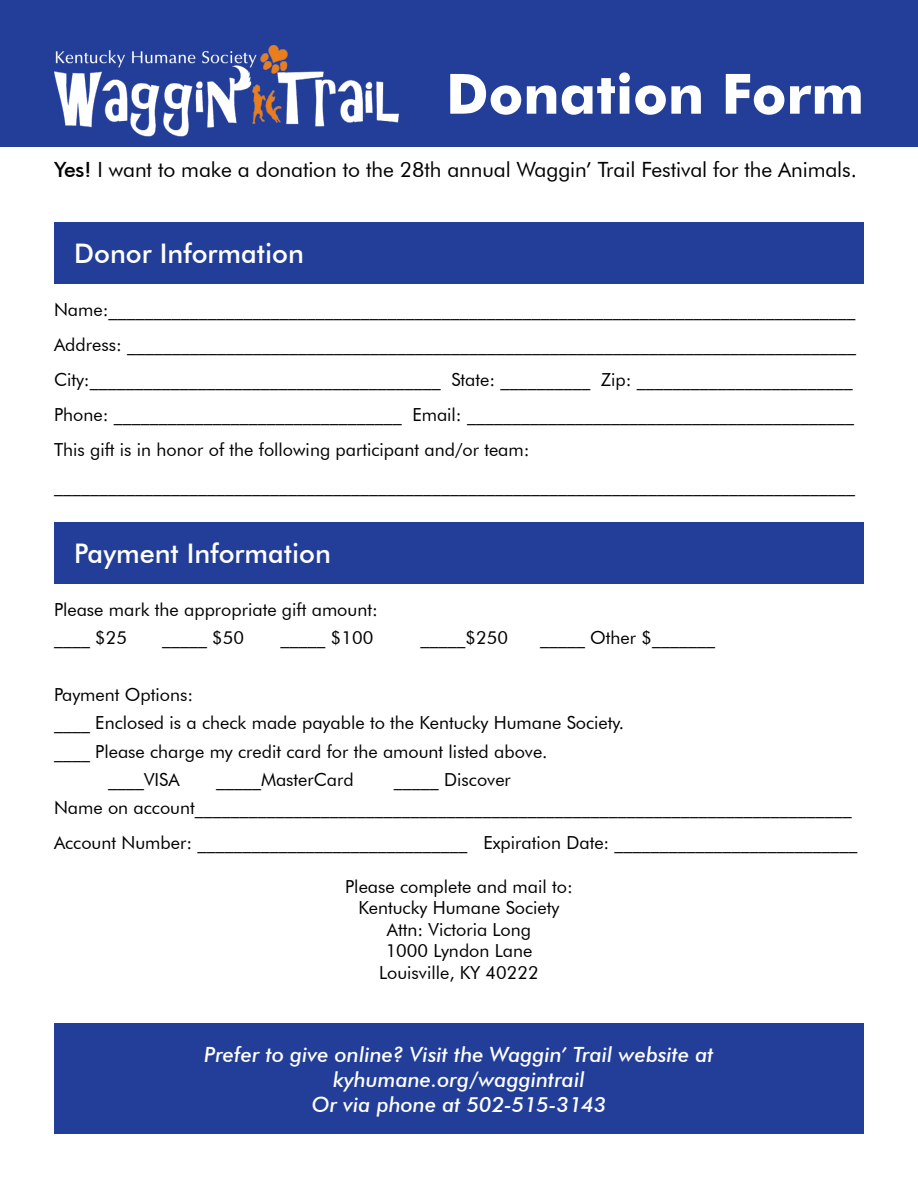
<style>
.page{position:relative;width:918px;height:1188px;background:#fff}
.page>*{position:absolute;margin:0;border:0;box-sizing:border-box;transform-origin:0 0}
.t1{font:700 55.65px "Futura BT";color:#fff}
.t2{font:500 27px "Futura BT";color:#fff}
.t3{font:italic 500 21px/25.2px "Futura BT";color:#fff;text-align:center}
.t4{font:21px "Futura BT";letter-spacing:-.005em;color:#000}
.t5{font:18px "Futura BT";color:#000}
.s1{font-weight:500}
</style>
<div class="page">
<div style="left:54px;top:222px;width:810px;height:62px;background:#233e98"></div>
<div style="left:54px;top:522px;width:810px;height:61px;background:#233e98"></div>
<div style="left:54px;top:1024px;width:810px;height:110px;background:#233e98"></div>
<div style="left:0;top:0;width:918px;height:147px;background:#233e98"></div>
<img style="left:54px;top:45px;width:345px;height:92px">
<p class="t1" style="left:446px;top:60px;width:419px">Donation Form</p>
<p class="t4" style="left:54px;top:157px;width:804px"><span class="s1">Yes!</span> I want to make a donation to the 28th annual Waggin’ Trail Festival for the Animals.</p>
<p class="t2" style="left:74px;top:237px;width:231px">Donor Information</p>
<p class="t5" style="left:54px;top:299px;width:803px">Name:___________________________________________________________________________________</p>
<p class="t5" style="left:54px;top:334px;width:804px">Address: _________________________________________________________________________________</p>
<p class="t5" style="left:54px;top:369px;width:800px">City:_______________________________________ State: __________ Zip: ________________________</p>
<p class="t5" style="left:54px;top:404px;width:802px">Phone: ________________________________ Email: ___________________________________________</p>
<p class="t5" style="left:54px;top:439px;width:477px">This gift is in honor of the following participant and/or team:</p>
<p class="t5" style="left:54px;top:474px;width:802px">_________________________________________________________________________________________</p>
<p class="t2" style="left:74px;top:537px;width:258px">Payment Information</p>
<p class="t5" style="left:54px;top:598px;width:325px">Please mark the appropriate gift amount:</p>
<p class="t5" style="left:54px;top:627px;width:75px">____ $25</p>
<p class="t5" style="left:162px;top:627px;width:84px">_____ $50</p>
<p class="t5" style="left:281px;top:627px;width:94px">_____ $100</p>
<p class="t5" style="left:420px;top:627px;width:89px">_____$250</p>
<p class="t5" style="left:540px;top:627px;width:177px">_____ Other $_______</p>
<p class="t5" style="left:54px;top:683px;width:141px">Payment Options:</p>
<p class="t5" style="left:54px;top:712px;width:572px">____ Enclosed is a check made payable to the Kentucky Humane Society.</p>
<p class="t5" style="left:54px;top:740px;width:495px">____ Please charge my credit card for the amount listed above.</p>
<p class="t5" style="left:108px;top:769px;width:73px">____VISA</p>
<p class="t5" style="left:216px;top:769px;width:139px">_____MasterCard</p>
<p class="t5" style="left:394px;top:769px;width:119px">_____ Discover</p>
<p class="t5" style="left:54px;top:797px;width:799px">Name on account_________________________________________________________________________</p>
<p class="t5" style="left:54px;top:832px;width:805px">Account Number: ______________________________ Expiration Date: ___________________________</p>
<p class="t5" style="left:345px;top:875px;width:229px">Please complete and mail to:</p>
<p class="t5" style="left:358px;top:897px;width:202px">Kentucky Humane Society</p>
<p class="t5" style="left:387px;top:918px;width:146px">Attn: Victoria Long</p>
<p class="t5" style="left:386px;top:940px;width:148px">1000 Lyndon Lane</p>
<p class="t5" style="left:379px;top:962px;width:161px">Louisville, KY 40222</p>
<p class="t3" style="left:204px;top:1041px;width:511px">Prefer to give online? Visit the Waggin’ Trail website at kyhumane.org/waggintrail</p>
<p class="t3" style="left:312px;top:1092px;width:296px">Or via phone at 502-515-3143</p>
</div>
